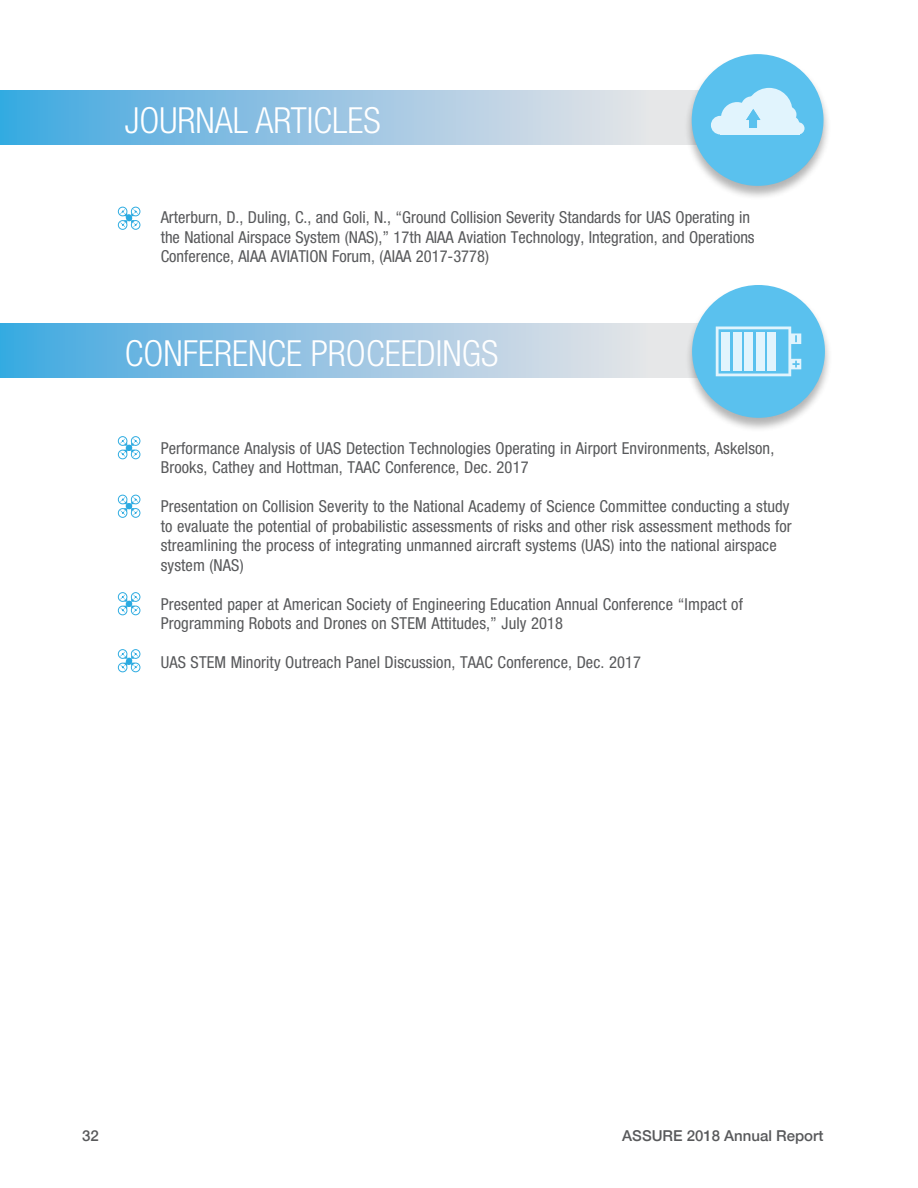
<style>
.page{position:relative;width:918px;height:1188px;background:#fff}
.page>*{position:absolute;margin:0;border:0;box-sizing:border-box;transform-origin:0 0}
.t1{font:300 condensed 36px "Helvetica Neue LT Std";color:#fff}
.t2{font:condensed 16.5px/19.5px "Helvetica Neue LT Std";letter-spacing:.005em;color:#58595b}
.t3{font:500 15px "Helvetica Neue LT";color:#58595b}
.s1{color:#2aaae1}
</style>
<div class="page">
<svg style="left:0;top:91px;width:684px;height:54px;background:#98c6e3"></svg>
<svg style="left:0;top:324px;width:685px;height:54px;background:#9ac7e3"></svg>
<div style="left:684px;top:54px;width:147px;height:146px;background:#000;opacity:.3"></div>
<svg style="left:692px;top:54px;width:132px;height:132px;background:#91d3f0"></svg>
<div style="left:685px;top:284px;width:148px;height:148px;background:#000;opacity:.3"></div>
<svg style="left:692px;top:285px;width:133px;height:133px"></svg>
<div style="left:721px;top:332px;width:9px;height:39px;background:#e1f4fd"></div>
<div style="left:733px;top:332px;width:8px;height:39px;background:#e1f4fd"></div>
<div style="left:744px;top:332px;width:9px;height:39px;background:#e1f4fd"></div>
<div style="left:756px;top:332px;width:8px;height:39px;background:#e1f4fd"></div>
<div style="left:767px;top:332px;width:9px;height:39px;background:#e1f4fd"></div>
<svg style="left:118px;top:207px;width:22px;height:23px"></svg>
<svg style="left:118px;top:436px;width:22px;height:23px"></svg>
<svg style="left:118px;top:495px;width:22px;height:23px"></svg>
<svg style="left:118px;top:592px;width:22px;height:23px"></svg>
<svg style="left:118px;top:649px;width:22px;height:23px"></svg>
<h1 class="t1" style="left:125px;top:99px;width:257px">JOURNAL ARTICLES</h1>
<p class="t2" style="left:161px;top:207px;width:595px;text-indent:-36px"><span class="s1">•</span> Arterburn, D., Duling, C., and Goli, N., “Ground Collision Severity Standards for UAS Operating in the National Airspace System (NAS),” 17th AIAA Aviation Technology, Integration, and Operations<br>Conference, AIAA AVIATION Forum, (AIAA 2017-3778)</p>
<h1 class="t1" style="left:125px;top:332px;width:375px">CONFERENCE PROCEEDINGS</h1>
<p class="t2" style="left:161px;top:438px;width:615px;text-indent:-36px"><span class="s1">•</span> Performance Analysis of UAS Detection Technologies Operating in Airport Environments, Askelson,<br>Brooks, Cathey and Hottman, TAAC Conference, Dec. 2017</p>
<p class="t2" style="left:161px;top:496px;width:633px;text-indent:-36px"><span class="s1">•</span> Presentation on Collision Severity to the National Academy of Science Committee conducting a study to evaluate the potential of probabilistic assessments of risks and other risk assessment methods for streamlining the process of integrating unmanned aircraft systems (UAS) into the national airspace system (NAS)</p>
<p class="t2" style="left:161px;top:594px;width:584px;text-indent:-36px"><span class="s1">•</span> Presented paper at American Society of Engineering Education Annual Conference “Impact of<br>Programming Robots and Drones on STEM Attitudes,” July 2018</p>
<p class="t2" style="left:125px;top:652px;width:518px"><span class="s1">•</span> UAS STEM Minority Outreach Panel Discussion, TAAC Conference, Dec. 2017</p>
<p class="t3" style="left:82px;top:1126px;width:18px">32</p>
<p class="t3" style="left:622px;top:1126px;width:203px">ASSURE 2018 Annual Report</p>
</div>
